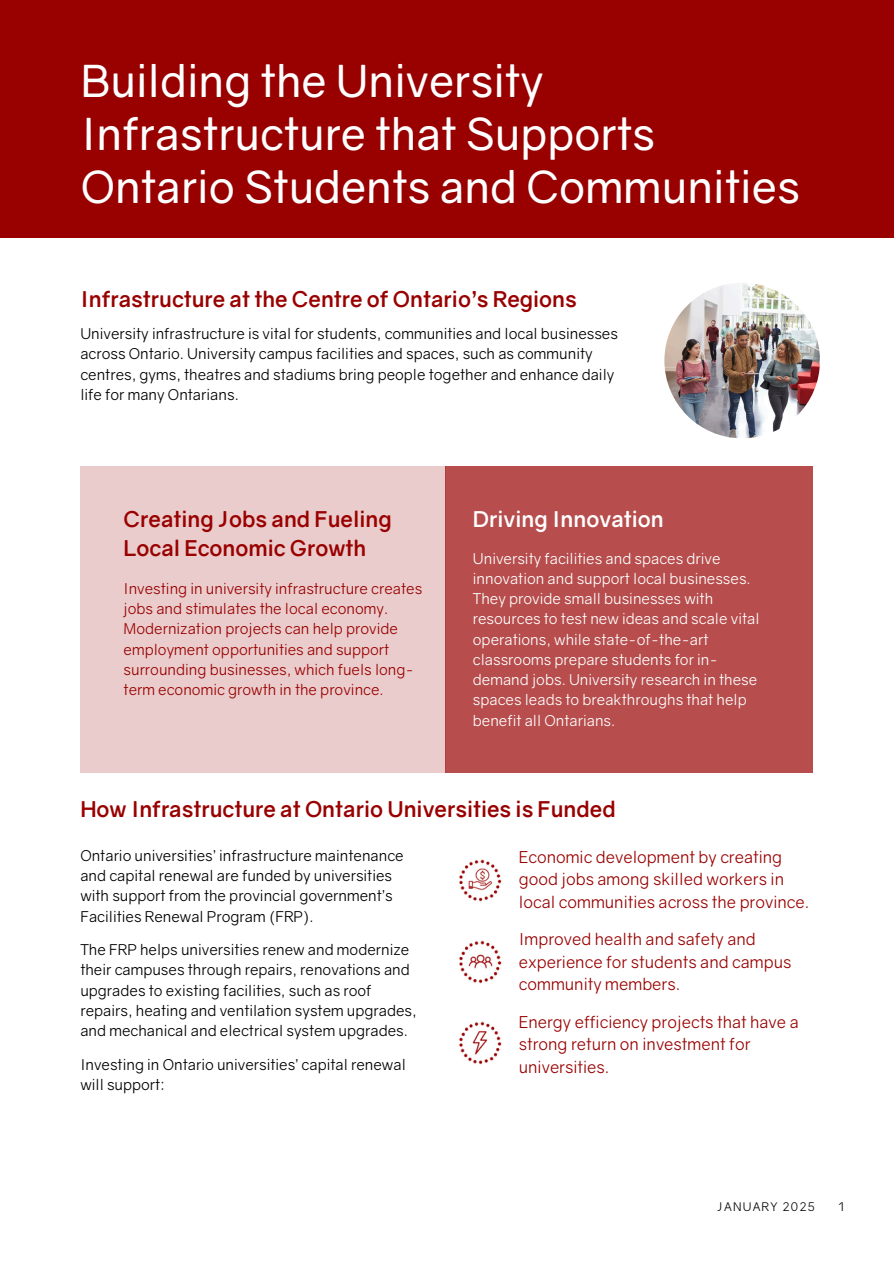
<style>
.page{position:relative;width:894px;height:1264px;background:#fff}
.page>*{position:absolute;margin:0;border:0;box-sizing:border-box;transform-origin:0 0}
.t1{font:44.25px/52.8px "Gravity";color:#fff}
.t2{font:700 21.75px/29.2px "Gravity";color:#900}
.t3{font:700 21.75px "Gravity";color:#fff}
.t4{font:16.5px/22.5px "Gravity";color:#900}
.t5{font:15px/20.2px "Gravity";color:#000}
.t6{font:15px/20.2px "Gravity";color:#fff}
.t7{font:15px/20.2px "Gravity";color:#900}
.t8{font:12px "Gravity";letter-spacing:.1em;color:#000}
</style>
<div class="page">
<div style="left:80px;top:466px;width:366px;height:306px;background:#eacccc"></div>
<div style="left:445px;top:466px;width:367px;height:306px;background:#b74d4d"></div>
<div style="left:0;top:0;width:893px;height:238px;background:#900"></div>
<img style="left:664px;top:283px;width:155px;height:155px;border-radius:50%">
<img style="left:459px;top:859px;width:43px;height:43px">
<img style="left:459px;top:940px;width:43px;height:44px">
<img style="left:459px;top:1021px;width:43px;height:44px">
<p class="t1" style="left:81px;top:54px;width:720px">Building the University<br>Infrastructure that Supports<br>Ontario Students and Communities</p>
<h2 class="t2" style="left:80px;top:284px;width:498px">Infrastructure at the Centre of Ontario’s Regions</h2>
<h3 class="t5" style="left:80px;top:323px;width:539px">University infrastructure is vital for students, communities and local businesses across Ontario. University campus facilities and spaces, such as community centres, gyms, theatres and stadiums bring people together and enhance daily life for many Ontarians.</h3>
<h3 class="t2" style="left:124px;top:504px;width:270px">Creating Jobs and Fueling<br>Local Economic Growth</h3>
<p class="t7" style="left:124px;top:578px;width:300px">Investing in university infrastructure creates jobs and stimulates the local economy.<br>Modernization projects can help provide employment opportunities and support surrounding businesses, which fuels long&shy;term economic growth in the province.</p>
<h2 class="t3" style="left:472px;top:505px;width:192px">Driving Innovation</h2>
<h2 class="t6" style="left:472px;top:547px;width:288px">University facilities and spaces drive innovation and support local businesses.<br>They provide small businesses with resources to test new ideas and scale vital operations, while state-of-the-art classrooms prepare students for in&shy;demand jobs. University research in these spaces leads to breakthroughs that help benefit all Ontarians.</h2>
<h3 class="t2" style="left:80px;top:794px;width:536px">How Infrastructure at Ontario Universities is Funded</h3>
<h1 class="t5" style="left:80px;top:844px;width:325px">Ontario universities’ infrastructure maintenance and capital renewal are funded by universities with support from the provincial government’s Facilities Renewal Program (FRP).</h1>
<p class="t5" style="left:80px;top:939px;width:338px">The FRP helps universities renew and modernize their campuses through repairs, renovations and upgrades to existing facilities, such as roof repairs, heating and ventilation system upgrades, and mechanical and electrical system upgrades.</p>
<h2 class="t5" style="left:80px;top:1053px;width:327px">Investing in Ontario universities’ capital renewal will support:</h2>
<h3 class="t4" style="left:518px;top:845px;width:292px">Economic development by creating good jobs among skilled workers in local communities across the province.</h3>
<h3 class="t4" style="left:518px;top:927px;width:274px">Improved health and safety and experience for students and campus community members.</h3>
<p class="t4" style="left:518px;top:1010px;width:281px">Energy efficiency projects that have a strong return on investment for universities.</p>
<h3 class="t8" style="left:717px;top:1198px;width:99px">JANUARY 2025</h3>
<h3 class="t8" style="left:838px;top:1198px;width:7px">1</h3>
</div>
